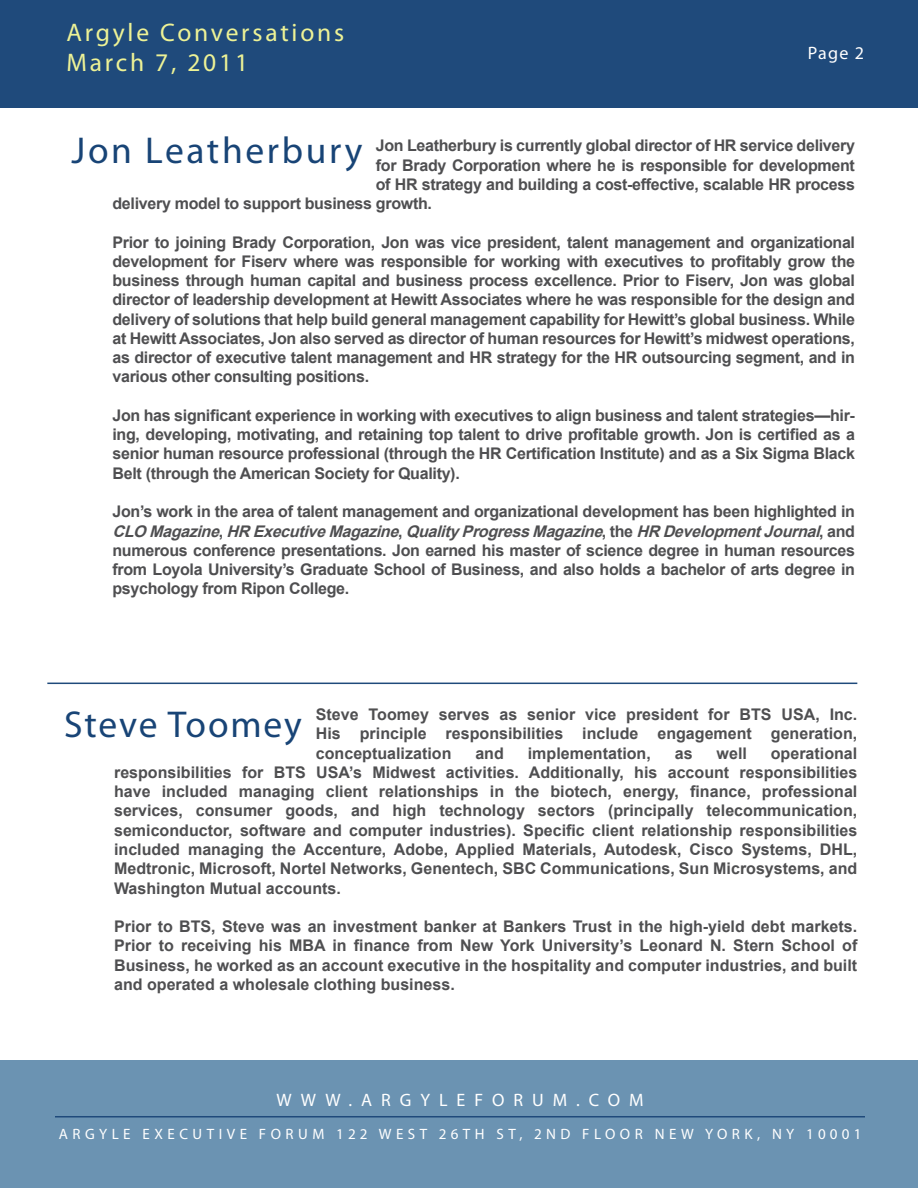
<style>
.page{position:relative;width:918px;height:1188px;background:#fff}
.page>*{position:absolute;margin:0;border:0;box-sizing:border-box;transform-origin:0 0}
.t1{font:37.5px "Myriad Pro";letter-spacing:.065em;color:#184476}
.t2{font:25.5px/30.6px "Myriad Pro";letter-spacing:.11em;color:#edf296}
.t3{font:18px "Myriad Pro";letter-spacing:.5em;color:#fff}
.t4{font:700 16.05px/19.2px "Arial";letter-spacing:-.02em;color:#4f4f51;text-align:justify}
.t5{font:700 16.05px "Arial";color:#4f4f51}
.t6{font:15px "Myriad Pro";letter-spacing:.3em;color:#fff}
.s1{font-style:italic}
</style>
<div class="page">
<div style="left:0;top:0;width:918px;height:108px;background:#1f4a7b"></div>
<div style="left:0;top:1060px;width:918px;height:128px;background:#6b93b2"></div>
<hr style="left:55px;top:1116px;width:810px;height:1px;background:#1f4a7b">
<hr style="left:47px;top:683px;width:810px;height:1px;background:#1f4a7b">
<h2 class="t2" style="left:66px;top:16px;width:279px">ARGYLE CONVERSATIONS<br>MARCH 7, 2011</h2>
<p class="t3" style="left:808px;top:42px;width:58px">PAGE 2</p>
<h1 class="t1" style="left:72px;top:127px;width:293px">JON LEATHERBURY</h1>
<p class="t4" style="left:376px;top:137px;width:481px">Jon Leatherbury is currently global director of HR service delivery</p>
<p class="t4" style="left:376px;top:156px;width:481px">for Brady Corporation where he is responsible for development</p>
<p class="t4" style="left:376px;top:175px;width:481px">of HR strategy and building a cost-effective, scalable HR process</p>
<p class="t4" style="left:113px;top:194px;width:321px">delivery model to support business growth.</p>
<p class="t4" style="left:113px;top:233px;width:744px">Prior to joining Brady Corporation, Jon was vice president, talent management and organizational development for Fiserv where was responsible for working with executives to profitably grow the business through human capital and business process excellence. Prior to Fiserv, Jon was global director of leadership development at Hewitt Associates where he was responsible for the design and delivery of solutions that help build general management capability for Hewitt’s global business. While at Hewitt Associates, Jon also served as director of human resources for Hewitt’s midwest operations, as director of executive talent management and HR strategy for the HR outsourcing segment, and in various other consulting positions.</p>
<p class="t4" style="left:113px;top:406px;width:744px">Jon has significant experience in working with executives to align business and talent strategies—hir&shy;ing, developing, motivating, and retaining top talent to drive profitable growth. Jon is certified as a senior human resource professional (through the HR Certification Institute) and as a Six Sigma Black Belt (through the American Society for Quality).</p>
<p class="t4" style="left:112px;top:502px;width:744px">Jon’s work in the area of talent management and organizational development has been highlighted in <span class="s1">CLO Magazine</span>, <span class="s1">HRExecutiveMagazine</span>, <span class="s1">QualityProgressMagazine</span>, t h e <span class="s1">HRDevelopmentJournal</span>, a n d numerous conference presentations. Jon earned his master of science degree in human resources from Loyola University’s Graduate School of Business, and also holds a bachelor of arts degree in psychology from Ripon College.</p>
<p class="t4" style="left:316px;top:705px;width:543px">Steve Toomey serves as senior vice president for BTS USA, Inc.<br>His principle responsibilities include engagement generation, conceptualization</p>
<h1 class="t1" style="left:64px;top:701px;width:239px">STEVE TOOMEY</h1>
<p class="t4" style="left:114px;top:744px;width:745px;text-indent:657px">operational responsibilities for BTS USA’s Midwest activities. Additionally, his account responsibilities have included managing client relationships in the biotech, energy, finance, professional services, consumer goods, and high technology sectors (principally telecommunication, semiconductor, software and computer industries). Specific client relationship responsibilities included managing the Accenture, Adobe, Applied Materials, Autodesk, Cisco Systems, DHL, Medtronic, Microsoft, Nortel Networks, Genentech, SBC Communications, Sun Microsystems, and Washington Mutual accounts.</p>
<p class="t4" style="left:114px;top:917px;width:745px">Prior to BTS, Steve was an investment banker at Bankers Trust in the high-yield debt markets.<br>Prior to receiving his MBA in finance from New York University’s Leonard N. Stern School of Business, he worked as an account executive in the hospitality and computer industries, and built and operated a wholesale clothing business.</p>
<p class="t4" style="left:475px;top:744px;width:30px">and</p>
<p class="t5" style="left:528px;top:742px;width:125px">implementation,</p>
<p class="t4" style="left:675px;top:744px;width:19px">as</p>
<p class="t4" style="left:717px;top:744px;width:32px">well</p>
<p class="t3" style="left:276px;top:1089px;width:232px">WWW.AR GYL EFOR</p>
<p class="t3" style="left:532px;top:1089px;width:76px">UM.COM</p>
<p class="t6" style="left:59px;top:1125px;width:213px">AR GYL E E XEC UT IVE FOR</p>
<p class="t6" style="left:298px;top:1125px;width:121px">UM 122 WEST</p>
<p class="t6" style="left:439px;top:1125px;width:36px">26TH</p>
<p class="t6" style="left:497px;top:1125px;width:99px">ST, 2ND FLOOR</p>
<p class="t6" style="left:655px;top:1125px;width:63px">NEW YOR</p>
<p class="t6" style="left:744px;top:1125px;width:118px">K, NY 10001</p>
</div>
